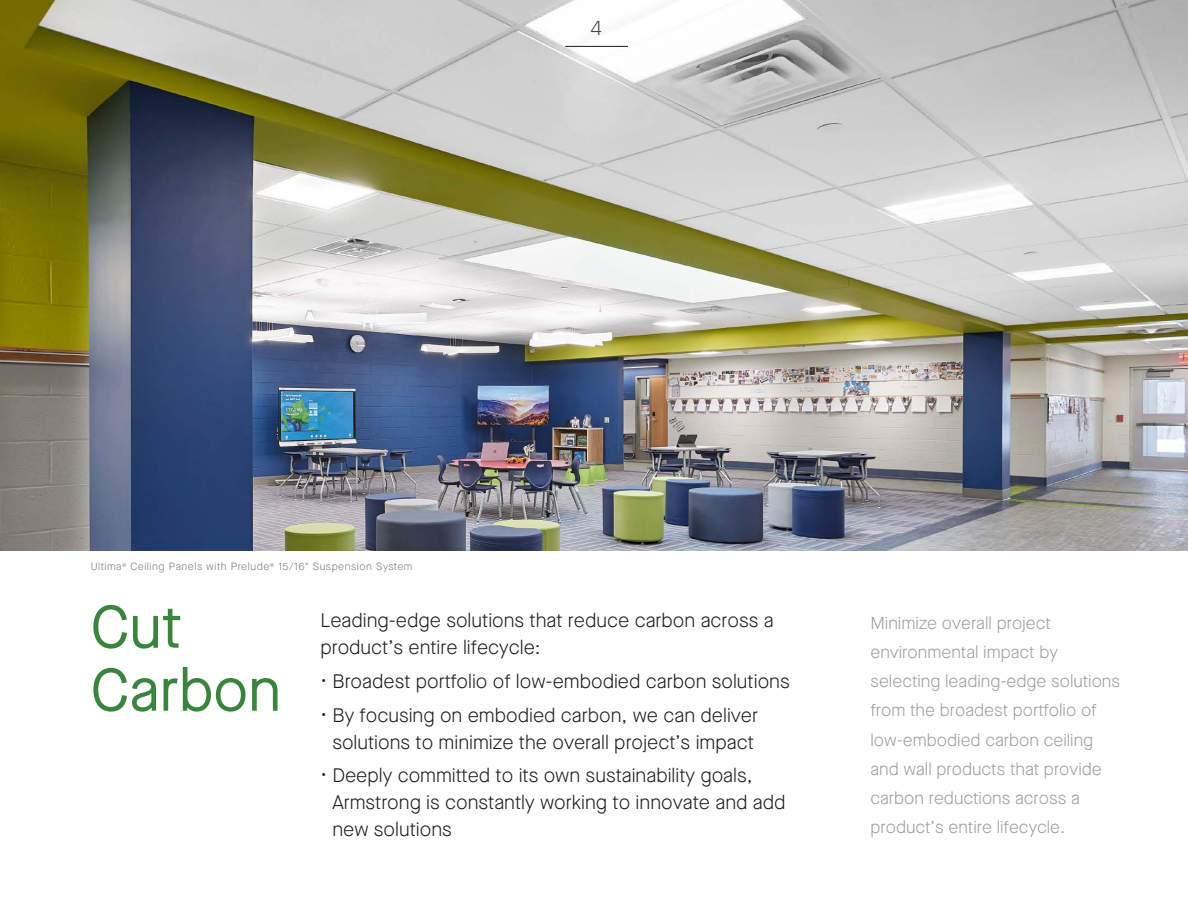
<style>
.page{position:relative;width:1188px;height:918px;background:#fff}
.page>*{position:absolute;margin:0;border:0;box-sizing:border-box;transform-origin:0 0}
.t1{font:60px/63px "Maison Neue";color:#3b843e}
.t2{font:300 21px "Maison Neue";color:#474746}
.t3{font:300 19.5px/27px "Maison Neue";color:#1d1c1a}
.t4{font:300 17.25px/29.2px "Maison Neue";color:#9d9d9d}
.t5{font:300 10.5px "Maison Neue";letter-spacing:.05em;color:#787978}
</style>
<div class="page">
<img style="left:0;top:0;width:1188px;height:551px">
<hr style="left:565px;top:46px;width:63px;height:1px;background:#1d1c1a">
<p class="t2" style="left:591px;top:14px;width:13px">4</p>
<p class="t5" style="left:91px;top:560px;width:323px">Ultima<sup>®</sup> Ceiling Panels with Prelude<sup>®</sup> 15/16" Suspension System</p>
<h1 class="t1" style="left:91px;top:595px;width:192px">Cut<br>Carbon</h1>
<p class="t3" style="left:320px;top:607px;width:455px">Leading-edge solutions that reduce carbon across a product’s entire lifecycle:</p>
<p class="t3" style="left:320px;top:668px;width:471px">• Broadest portfolio of low-embodied carbon solutions</p>
<p class="t3" style="left:320px;top:701px;width:439px;text-align:center">• By focusing on embodied carbon, we can deliver solutions to minimize the overall project’s impact</p>
<p class="t3" style="left:332px;top:762px;width:455px;text-indent:-12px">• Deeply committed to its own sustainability goals,<br>Armstrong is constantly working to innovate and add new solutions</p>
<p class="t4" style="left:870px;top:608px;width:251px">Minimize overall project environmental impact by selecting leading-edge solutions from the broadest portfolio of low-embodied carbon ceiling and wall products that provide carbon reductions across a product’s entire lifecycle.</p>
</div>
